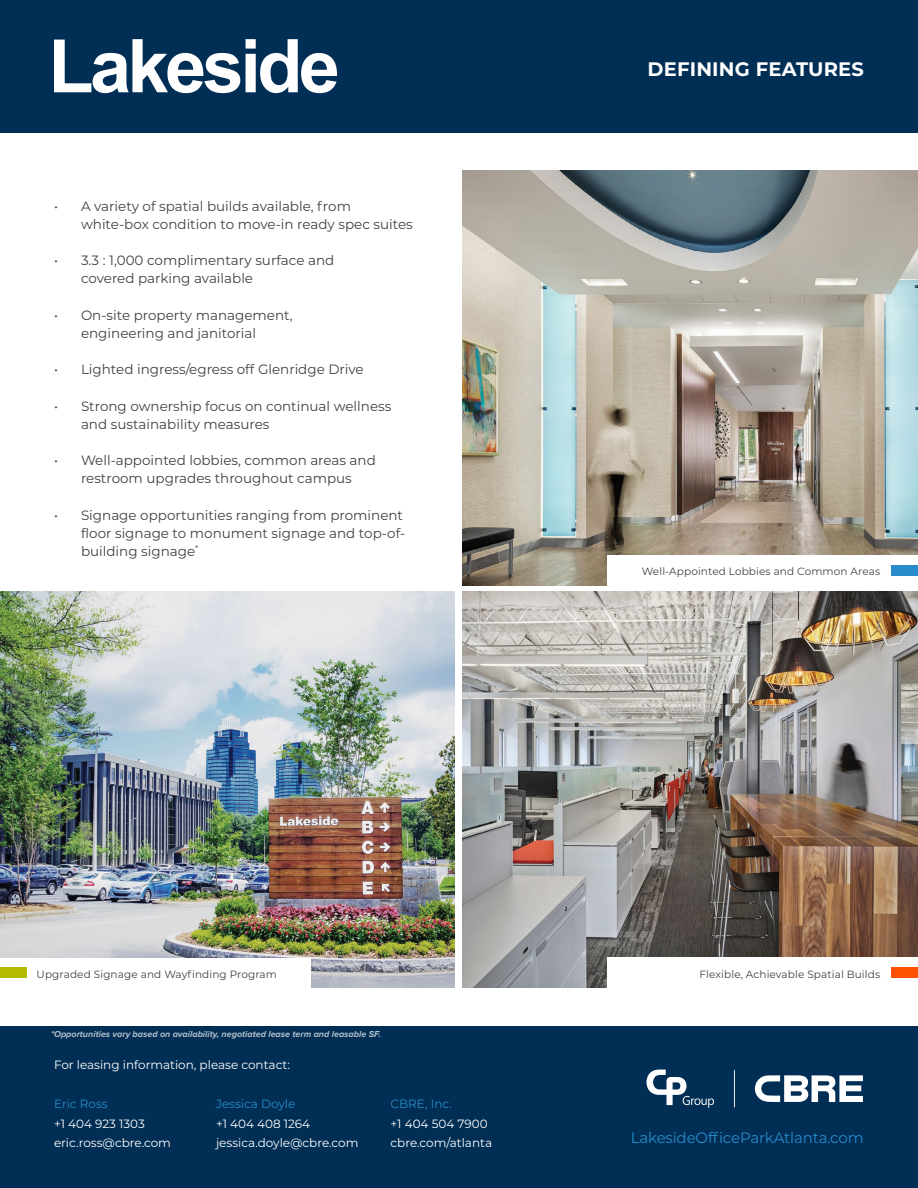
<style>
.page{position:relative;width:918px;height:1188px;background:#fff}
.page>*{position:absolute;margin:0;border:0;box-sizing:border-box;transform-origin:0 0}
.t1{font:700 19.5px "Montserrat";letter-spacing:.01em;color:#fff}
.t2{font:15px "Montserrat";letter-spacing:-.01em;color:#298bca}
.t3{font:13.5px/18px "Montserrat";color:#414142}
.t4{font:12px "Montserrat";color:#fff}
.t5{font:12px "Montserrat";color:#298bca}
.t6{font:10.5px "Montserrat";letter-spacing:.01em;color:#414142}
.t7{font:italic 700 9px "Proxima Nova";color:#fff}
</style>
<div class="page">
<div style="left:0;top:0;width:918px;height:132px;background:#002e54"></div>
<svg style="left:54px;top:39px;width:283px;height:54px"></svg>
<div style="left:0;top:1026px;width:918px;height:162px;background:#002e54"></div>
<svg style="left:755px;top:1075px;width:108px;height:27px"></svg>
<hr style="left:734px;top:1070px;width:1px;height:37px;background:#edeeea">
<svg style="left:646px;top:1070px;width:68px;height:38px"></svg>
<img style="left:0;top:592px;width:455px;height:396px">
<img style="left:463px;top:592px;width:455px;height:396px">
<img style="left:462px;top:171px;width:456px;height:414px">
<div style="left:0;top:958px;width:310px;height:30px;background:#fff"></div>
<div style="left:0;top:967px;width:27px;height:11px;background:#b3bc00"></div>
<div style="left:608px;top:958px;width:310px;height:30px;background:#fff"></div>
<div style="left:891px;top:967px;width:27px;height:11px;background:#ff5200"></div>
<div style="left:608px;top:555px;width:310px;height:30px;background:#fff"></div>
<div style="left:891px;top:565px;width:27px;height:10px;background:#298bca"></div>
<p class="t3" style="left:81px;top:197px;width:333px;text-indent:-27px">• A variety of spatial builds available, from white-box condition to move-in ready spec suites</p>
<p class="t3" style="left:81px;top:251px;width:255px;text-indent:-27px">• 3.3 : 1,000 complimentary surface and covered parking available</p>
<p class="t3" style="left:81px;top:306px;width:213px;text-indent:-27px">• On-site property management, engineering and janitorial</p>
<p class="t3" style="left:54px;top:360px;width:311px">• Lighted ingress/egress off Glenridge Drive</p>
<p class="t3" style="left:81px;top:397px;width:312px;text-indent:-27px">• Strong ownership focus on continual wellness and sustainability measures</p>
<p class="t3" style="left:54px;top:451px;width:323px;text-align:center">• Well-appointed lobbies, common areas and restroom upgrades throughout campus</p>
<p class="t3" style="left:81px;top:505px;width:326px;text-indent:-27px">• Signage opportunities ranging from prominent floor signage to monument signage and top-of&shy;building signage<sup>*</sup></p>
<h1 class="t1" style="left:648px;top:55px;width:218px">DEFINING FEATURES</h1>
<p class="t6" style="left:642px;top:564px;width:240px">Well-Appointed Lobbies and Common Areas</p>
<p class="t6" style="left:37px;top:967px;width:242px">Upgraded Signage and Wayfinding Program</p>
<p class="t6" style="left:700px;top:967px;width:182px">Flexible, Achievable Spatial Builds</p>
<p class="t7" style="left:51px;top:1028px;width:332px">*Opportunities vary based on availability, negotiated lease term and leasable SF.</p>
<p class="t4" style="left:54px;top:1057px;width:237px">For leasing information, please contact:</p>
<p class="t5" style="left:54px;top:1096px;width:55px">Eric Ross</p>
<p class="t5" style="left:216px;top:1096px;width:81px">Jessica Doyle</p>
<p class="t5" style="left:391px;top:1096px;width:63px">CBRE, Inc.</p>
<p class="t4" style="left:54px;top:1115px;width:92px">+1 404 923 1303</p>
<p class="t4" style="left:216px;top:1115px;width:96px">+1 404 408 1264</p>
<p class="t4" style="left:391px;top:1115px;width:99px">+1 404 504 7900</p>
<p class="t4" style="left:54px;top:1135px;width:119px">eric.ross@cbre.com</p>
<p class="t4" style="left:216px;top:1135px;width:144px">jessica.doyle@cbre.com</p>
<p class="t4" style="left:391px;top:1135px;width:103px">cbre.com/atlanta</p>
<p class="t2" style="left:631px;top:1127px;width:234px">LakesideOfficeParkAtlanta.com</p>
</div>
